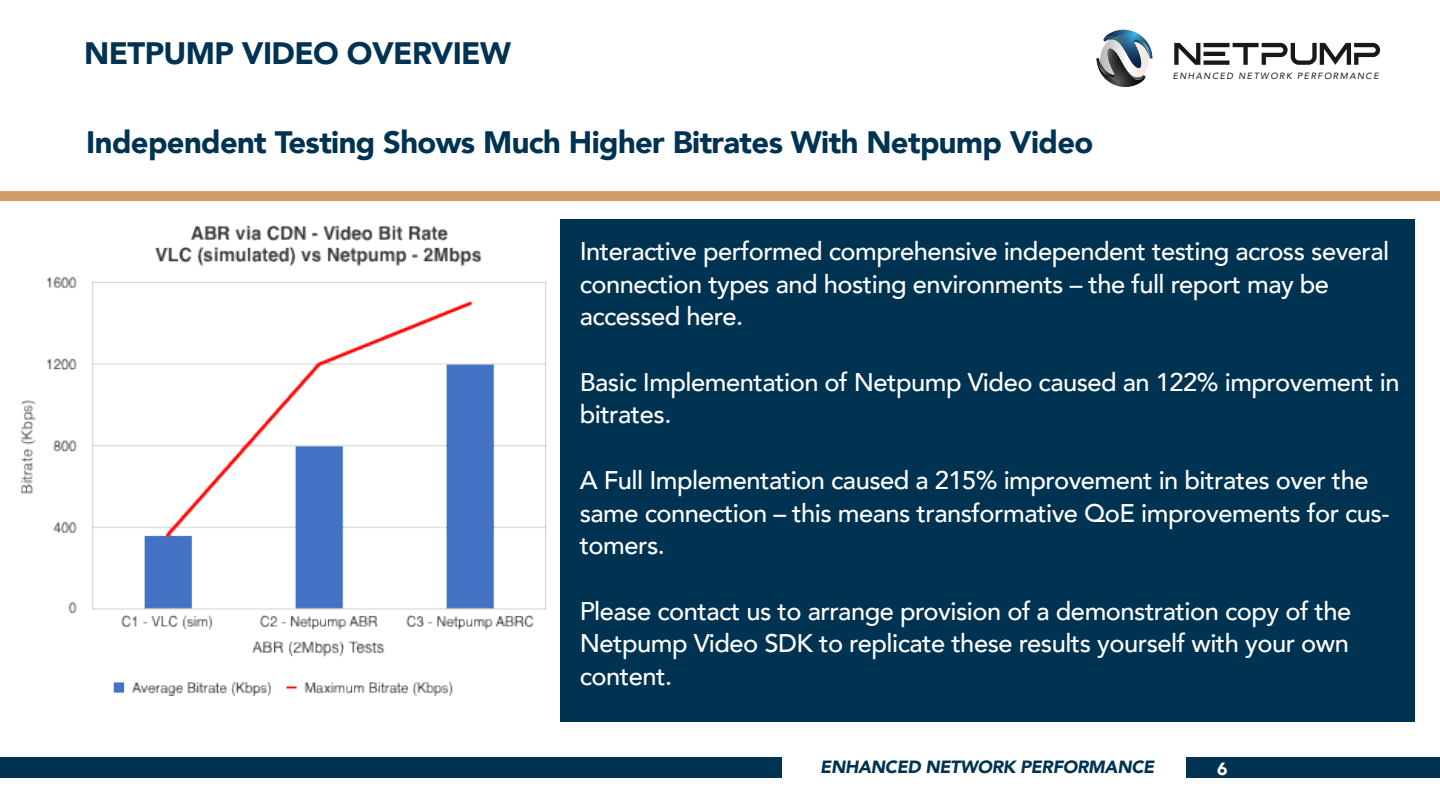
<style>
.page{position:relative;width:1440px;height:810px;background:#fff}
.page>*{position:absolute;margin:0;border:0;box-sizing:border-box;transform-origin:0 0}
.t1{font:900 30.9px "Avenir";letter-spacing:-.02em;color:#003351}
.t2{font:500 25.5px/32.7px "Avenir";letter-spacing:-.02em;color:#fff}
.t3{font:italic 900 17.7px "Avenir";letter-spacing:-.02em;color:#003351}
.t4{font:900 17.7px "Avenir";color:#fff}
.t5{font:italic 9px "Avenir";letter-spacing:.16em;color:#181817}
</style>
<div class="page">
<div style="left:0;top:191px;width:1440px;height:10px;background:#d09d66"></div>
<div style="left:561px;top:219px;width:854px;height:502px;background:#003351"></div>
<svg style="left:1174px;top:43px;width:206px;height:22px"></svg>
<svg style="left:1097px;top:30px;width:55px;height:57px"></svg>
<div style="left:0;top:757px;width:782px;height:21px;background:#003351"></div>
<div style="left:1186px;top:757px;width:254px;height:21px;background:#003351"></div>
<img style="left:21px;top:225px;width:526px;height:470px">
<p class="t1" style="left:84px;top:27px;width:428px">NETPUMP VIDEO OVERVIEW</p>
<p class="t1" style="left:86px;top:116px;width:1009px">Independent Testing Shows Much Higher Bitrates With Netpump Video</p>
<p class="t5" style="left:1173px;top:71px;width:207px">ENHANCED NETWORK PERFORMANCE</p>
<p class="t2" style="left:580px;top:233px;width:811px">Interactive performed comprehensive independent testing across several connection types and hosting environments – the full report may be accessed here.</p>
<p class="t2" style="left:580px;top:364px;width:821px">Basic Implementation of Netpump Video caused an 122% improvement in bitrates.</p>
<p class="t2" style="left:580px;top:462px;width:811px">A Full Implementation caused a 215% improvement in bitrates over the same connection – this means transformative QoE improvements for cus&shy;tomers.</p>
<p class="t2" style="left:580px;top:593px;width:773px;text-align:justify">Please contact us to arrange provision of a demonstration copy of the Netpump Video SDK to replicate these results yourself with your own content.</p>
<p class="t3" style="left:820px;top:752px;width:336px">ENHANCED NETWORK PERFORMANCE</p>
<p class="t4" style="left:1217px;top:753px;width:12px">6</p>
</div>
